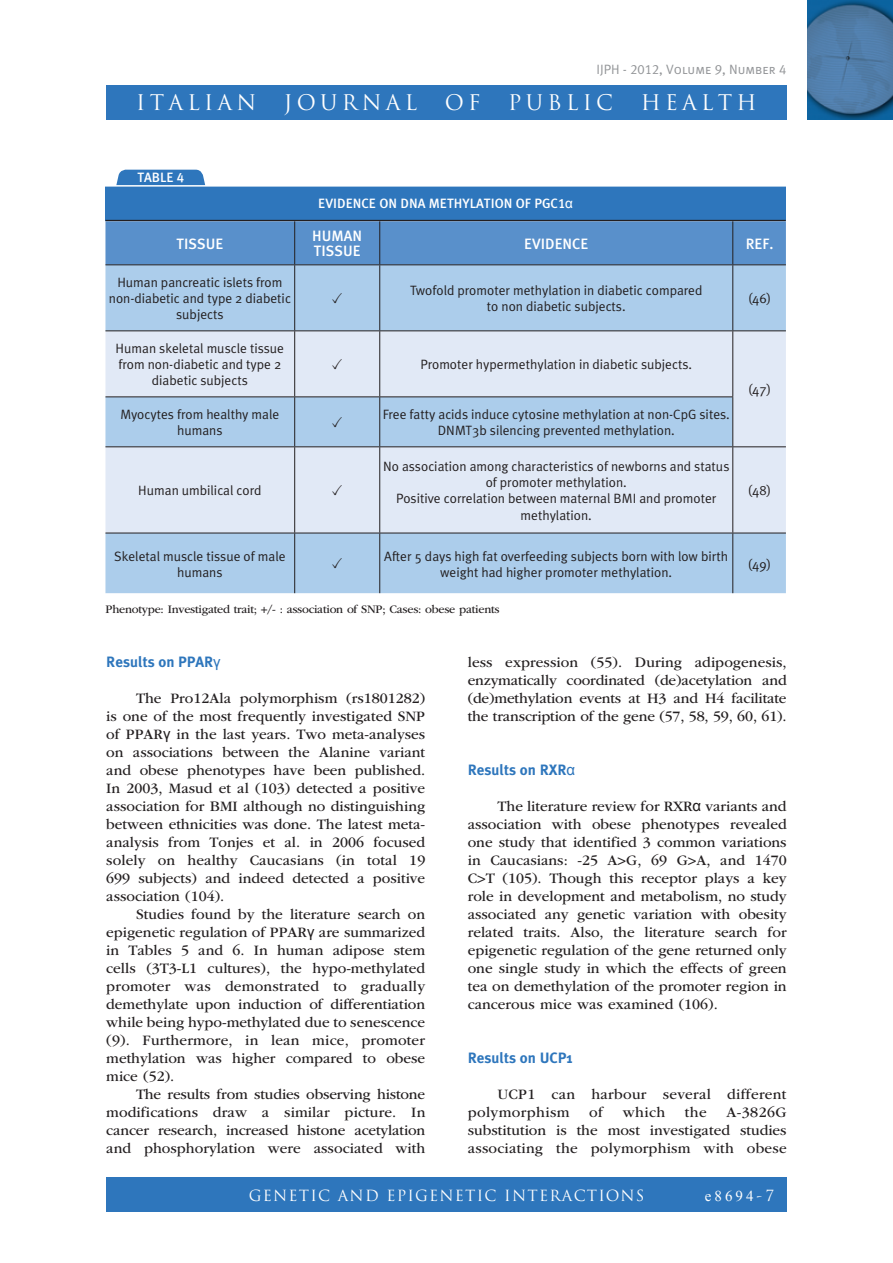
<style>
.page{position:relative;width:893px;height:1263px;background:#fff}
.page>*{position:absolute;margin:0;border:0;box-sizing:border-box;transform-origin:0 0}
.t1{font:21px "Trajan Pro";letter-spacing:.2em;color:#fff}
.t2{font:15px/18px "ITC Garamond Std";color:#231f20;text-align:justify}
.t3{font:15px/18px "ITC Garamond Std";letter-spacing:.02em;color:#231f20}
.t4{font:700 15px "Meta Plus";color:#2e76bc}
.t5{font:15px "Trajan Pro";color:#fff}
.t6{font:15px/15px "Meta Plus Medium Caps";color:#fff}
.t7{font:15px "Times New Roman";letter-spacing:.2em;color:#fff}
.t8{font:13.5px/16.2px "Meta Plus Normal";color:#231f20;text-align:center}
.t9{font:13.5px "Meta Plus Medium Caps";color:#fff}
.t10{font:13.5px "Meta Plus Normal Caps";color:#939598}
.t11{font:13.5px "Asana Math";color:#231f20}
.t12{font:12px "ITC Garamond Std";letter-spacing:-.02em;color:#231f20}
.s1{font-family:"Arial"}
.s2{font-family:"Arial";font-weight:400}
.s3{font-family:"Trajan Pro"}
</style>
<div class="page">
<div style="left:106px;top:85px;width:681px;height:34px;background:#2e76bc"></div>
<div style="left:106px;top:1178px;width:681px;height:34px;background:#2e76bc"></div>
<img style="left:808px;top:0;width:85px;height:119px">
<svg style="left:116px;top:170px;width:90px;height:15px"></svg>
<div style="left:105px;top:186px;width:681px;height:34px;background:#2e76bc"></div>
<hr style="left:104px;top:185px;width:686px;height:2px;background:#fff">
<hr style="left:105px;top:220px;width:681px;height:1px;background:#231f20">
<div style="left:105px;top:221px;width:681px;height:43px;background:#5990cb"></div>
<div style="left:105px;top:265px;width:681px;height:328px;background:#accdeb"></div>
<svg style="left:105px;top:331px;width:681px;height:202px;background:#d3e0f1"></svg>
<hr style="left:294px;top:221px;width:1px;height:43px;background:#231f20">
<hr style="left:379px;top:221px;width:1px;height:43px;background:#231f20">
<hr style="left:732px;top:221px;width:1px;height:43px;background:#231f20">
<hr style="left:105px;top:264px;width:190px;height:1px;background:#231f20">
<hr style="left:295px;top:264px;width:85px;height:1px;background:#231f20">
<hr style="left:294px;top:265px;width:1px;height:65px;background:#231f20">
<hr style="left:380px;top:264px;width:353px;height:1px;background:#231f20">
<hr style="left:379px;top:265px;width:1px;height:65px;background:#231f20">
<hr style="left:733px;top:264px;width:53px;height:1px;background:#231f20">
<hr style="left:732px;top:265px;width:1px;height:65px;background:#231f20">
<hr style="left:105px;top:330px;width:190px;height:1px;background:#231f20">
<hr style="left:295px;top:330px;width:85px;height:1px;background:#231f20">
<hr style="left:294px;top:331px;width:1px;height:65px;background:#231f20">
<hr style="left:380px;top:330px;width:353px;height:1px;background:#231f20">
<hr style="left:379px;top:331px;width:1px;height:65px;background:#231f20">
<hr style="left:733px;top:330px;width:53px;height:1px;background:#231f20">
<hr style="left:732px;top:331px;width:1px;height:65px;background:#231f20">
<hr style="left:105px;top:396px;width:190px;height:1px;background:#231f20">
<hr style="left:295px;top:396px;width:85px;height:1px;background:#231f20">
<hr style="left:294px;top:397px;width:1px;height:49px;background:#231f20">
<hr style="left:380px;top:396px;width:353px;height:1px;background:#231f20">
<hr style="left:379px;top:397px;width:1px;height:49px;background:#231f20">
<hr style="left:732px;top:397px;width:1px;height:49px;background:#231f20">
<hr style="left:105px;top:446px;width:190px;height:1px;background:#231f20">
<hr style="left:295px;top:446px;width:85px;height:1px;background:#231f20">
<hr style="left:294px;top:447px;width:1px;height:86px;background:#231f20">
<hr style="left:380px;top:446px;width:353px;height:1px;background:#231f20">
<hr style="left:379px;top:447px;width:1px;height:86px;background:#231f20">
<hr style="left:733px;top:446px;width:53px;height:1px;background:#231f20">
<hr style="left:732px;top:447px;width:1px;height:86px;background:#231f20">
<hr style="left:105px;top:533px;width:190px;height:1px;background:#231f20">
<hr style="left:295px;top:533px;width:85px;height:1px;background:#231f20">
<hr style="left:294px;top:533px;width:1px;height:60px;background:#231f20">
<hr style="left:380px;top:533px;width:353px;height:1px;background:#231f20">
<hr style="left:379px;top:533px;width:1px;height:60px;background:#231f20">
<hr style="left:733px;top:533px;width:53px;height:1px;background:#231f20">
<hr style="left:732px;top:533px;width:1px;height:60px;background:#231f20">
<p class="t10" style="left:596px;top:62px;width:192px">IJPH - 2012, Volume 9, Number 4</p>
<h1 class="t1" style="left:136px;top:89px;width:121px">ITALIAN</h1>
<h1 class="t1" style="left:284px;top:89px;width:135px">JOURNAL</h1>
<h1 class="t1" style="left:445px;top:89px;width:37px">OF</h1>
<h1 class="t1" style="left:508px;top:89px;width:106px">PUBLIC</h1>
<h1 class="t1" style="left:641px;top:89px;width:117px">HEALTH</h1>
<p class="t9" style="left:137px;top:170px;width:48px">TABLE 4</p>
<p class="t9" style="left:318px;top:196px;width:256px">EVIDENCE ON DNA METHYLATION OF PGC1<span class="s1">α</span></p>
<p class="t6" style="left:176px;top:236px;width:46px">TISSUE</p>
<p class="t6" style="left:312px;top:228px;width:52px">H UMAN<br>TISSUE</p>
<p class="t6" style="left:524px;top:236px;width:64px">EVIDENCE</p>
<p class="t6" style="left:746px;top:236px;width:29px">RE F.</p>
<p class="t8" style="left:109px;top:274px;width:184px">Human pancreatic islets from non-diabetic and type 2 diabetic subjects</p>
<p class="t11" style="left:332px;top:290px;width:12px">✓</p>
<p class="t8" style="left:410px;top:282px;width:294px">Twofold promoter methylation in diabetic compared to non diabetic subjects.</p>
<p class="t8" style="left:748px;top:290px;width:25px">(46)</p>
<p class="t8" style="left:116px;top:340px;width:170px">Human skeletal muscle tissue from non-diabetic and type 2 diabetic subjects</p>
<p class="t11" style="left:332px;top:356px;width:12px">✓</p>
<p class="t8" style="left:420px;top:356px;width:273px">Promoter hypermethylation in diabetic subjects.</p>
<p class="t8" style="left:120px;top:406px;width:160px">Myocytes from healthy male humans</p>
<p class="t11" style="left:332px;top:414px;width:12px">✓</p>
<p class="t8" style="left:383px;top:406px;width:349px">Free fatty acids induce cytosine methylation at non-CpG sites.<br>DNMT3b silencing prevented methylation.</p>
<p class="t8" style="left:138px;top:482px;width:125px">Human umbilical cord</p>
<p class="t11" style="left:332px;top:482px;width:12px">✓</p>
<p class="t8" style="left:383px;top:458px;width:348px">No association among characteristics of newborns and status of promoter methylation.<br>Positive correlation between maternal BMI and promoter methylation.</p>
<p class="t8" style="left:748px;top:381px;width:25px">(47)</p>
<p class="t8" style="left:748px;top:482px;width:25px">(48)</p>
<p class="t8" style="left:114px;top:548px;width:173px">Skeletal muscle tissue of male humans</p>
<p class="t11" style="left:332px;top:556px;width:12px">✓</p>
<p class="t8" style="left:384px;top:548px;width:345px">After 5 days high fat overfeeding subjects born with low birth weight had higher promoter methylation.</p>
<p class="t8" style="left:748px;top:556px;width:25px">(49)</p>
<p class="t12" style="left:105px;top:602px;width:396px">Phenotype: Investigated trait; +/- : association of SNP; Cases: obese patients</p>
<p class="t4" style="left:106px;top:653px;width:116px">Results on PPAR<span class="s2">γ</span></p>
<p class="t2" style="left:106px;top:689px;width:321px;text-indent:30px">The Pro12Ala polymorphism (rs1801282) is one of the most frequently investigated SNP of PPAR<span class="s1">γ</span> in the last years. Two meta-analyses on associations between the Alanine variant and obese phenotypes have been published.<br>In 2003, Masud et al (103) detected a positive association for BMI although no distinguishing between ethnicities was done. The latest meta&shy;analysis from Tonjes et al. in 2006 focused solely on healthy Caucasians (in total 19<br>699 subjects) and indeed detected a positive association (104).</p>
<p class="t2" style="left:106px;top:905px;width:320px;text-indent:30px">Studies found by the literature search on epigenetic regulation of PPAR<span class="s1">γ</span> are summarized in Tables 5 and 6. In human adipose stem cells (3T3-L1 cultures), the hypo-methylated promoter was demonstrated to gradually demethylate upon induction of differentiation while being hypo-methylated due to senescence (9). Furthermore, in lean mice, promoter methylation was higher compared to obese mice (52).</p>
<p class="t2" style="left:106px;top:1085px;width:321px;text-indent:30px">The results from studies observing histone modifications draw a similar picture. In cancer research, increased histone acetylation and phosphorylation were associated with</p>
<p class="t2" style="left:468px;top:653px;width:320px">less expression (55). During adipogenesis, enzymatically coordinated (de)acetylation and (de)methylation events at H3 and H4 facilitate the transcription of the gene (57, 58, 59, 60, 61).</p>
<p class="t4" style="left:468px;top:761px;width:109px">Results on RXR<span class="s2">α</span></p>
<p class="t2" style="left:468px;top:797px;width:320px;text-indent:30px">The literature review for RXR<span class="s1">α</span> variants and association with obese phenotypes revealed one study that identified 3 common variations in Caucasians: -25 A&gt;G, 69 G&gt;A, and 1470<br>C&gt;T (105). Though this receptor plays a key role in development and metabolism, no study associated any genetic variation with obesity related traits. Also, the literature search for epigenetic regulation of the gene returned only one single study in which the effects of green tea on demethylation of the promoter region in cancerous mice was examined (106).</p>
<p class="t4" style="left:468px;top:1049px;width:106px">Results on UC P1</p>
<p class="t3" style="left:468px;top:1085px;width:320px;text-indent:30px">UCP1 can harbour several different polymorphism</p>
<p class="t2" style="left:468px;top:1103px;width:320px;text-indent:259px">A-3826G substitution is the most investigated studies associating the polymorphism with obese</p>
<p class="t2" style="left:589px;top:1103px;width:15px">of</p>
<p class="t2" style="left:623px;top:1103px;width:44px">which</p>
<p class="t2" style="left:685px;top:1103px;width:23px">the</p>
<p class="t5" style="left:249px;top:1185px;width:26px">GENETIC</p>
<p class="t5" style="left:338px;top:1185px;width:61px">AN D EPIGENETIC</p>
<p class="t5" style="left:504px;top:1185px;width:13px">INTERACTION</p>
<p class="t5" style="left:636px;top:1185px;width:10px">S</p>
<p class="t7" style="left:705px;top:1185px;width:71px">e8694<span class="s3">-7</span></p>
</div>
